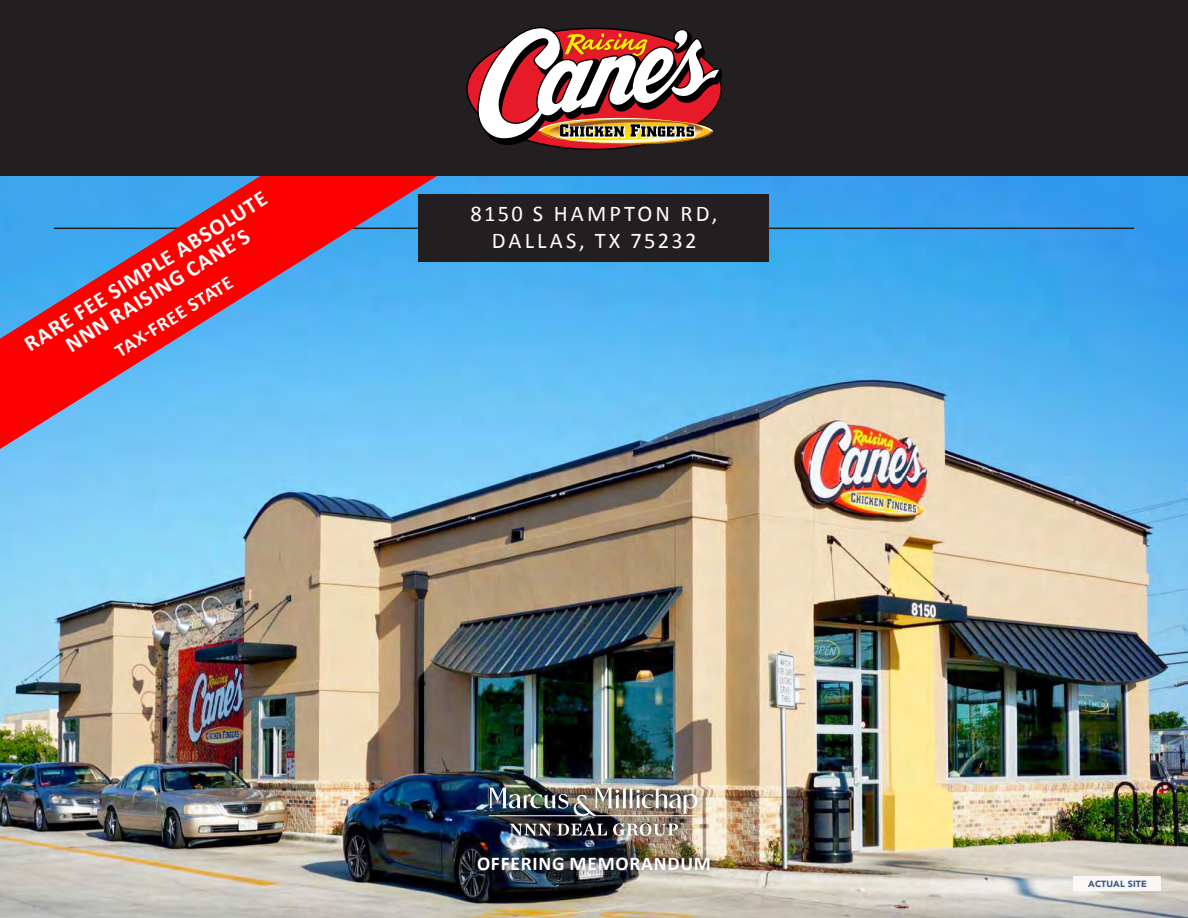
<style>
.page{position:relative;width:1188px;height:918px;background:#fff}
.page>*{position:absolute;margin:0;border:0;box-sizing:border-box;transform-origin:0 0}
.Sub_Heading{font:700 22.5px/22.5px "Calibri";color:#fff;text-align:center}
.Sub_Heading-2{font:22.5px/27px "Calibri";letter-spacing:.135em;color:#fff;text-align:center}
.Sub_Heading-3{font:700 19.5px "Calibri";letter-spacing:.04em;color:#fff}
.Body_Copy{font:900 9px "Avenir";letter-spacing:.01em;color:#3c5680}
</style>
<div class="page">
<img style="left:0;top:176px;width:1188px;height:742px">
<hr style="left:54px;top:228px;width:1080px;height:1px;background:#231f20">
<div style="left:418px;top:195px;width:352px;height:67px;background:#231f20"></div>
<svg style="left:0;top:176px;width:510px;height:273px;background:#867da5"></svg>
<div style="left:470px;top:849px;width:248px;height:29px;background:#231f20;opacity:.75"></div>
<div style="left:1073px;top:876px;width:88px;height:14px;background:#f8f7f5"></div>
<div style="left:0;top:0;width:1188px;height:176px;background:#231f20"></div>
<svg style="left:466px;top:27px;width:256px;height:123px"></svg>
<div style="left:482px;top:780px;width:223px;height:64px;background:#231f20;opacity:.75"></div>
<img style="left:489px;top:788px;width:211px;height:28px">
<svg style="left:510px;top:824px;width:41px;height:12px"></svg>
<svg style="left:557px;top:823px;width:50px;height:12px"></svg>
<svg style="left:613px;top:823px;width:65px;height:13px"></svg>
<p class="Sub_Heading" style="left:20px;top:335px;width:283px;rotate:-32deg">RARE FEE SIMPLE ABSOLUTE<br>NNN RAISING CANE’S</p>
<p class="Sub_Heading-3" style="left:109px;top:340px;width:136px;rotate:-32deg">TAX-FREE STATE</p>
<p class="Sub_Heading-2" style="left:471px;top:200px;width:248px">8150 S HAMPTON RD,<br>DALLAS, TX 75232</p>
<p class="Sub_Heading-3" style="left:477px;top:849px;width:235px">OFFERING MEMORANDUM</p>
<p class="Body_Copy" style="left:1088px;top:876px;width:60px">ACTUAL SITE</p>
</div>
